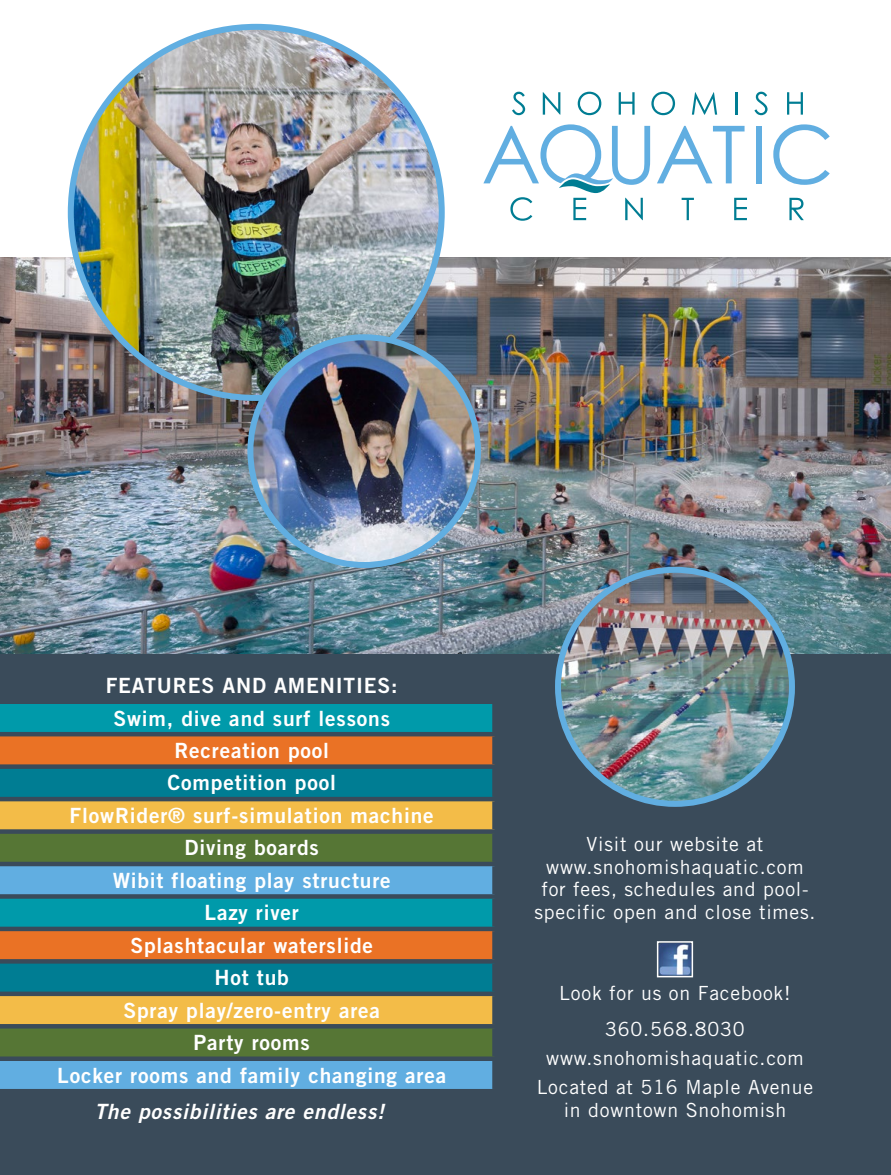
<style>
.page{position:relative;width:891px;height:1175px;background:#fff}
.page>*{position:absolute;margin:0;border:0;box-sizing:border-box;transform-origin:0 0}
.t1{font:21px/32.4px "Trade Gothic LT Std Bd 2";letter-spacing:.04em;color:#fff;text-align:center}
.t2{font:21px "Trade Gothic LT Std Bd 2 Obl";letter-spacing:.04em;color:#fff}
.t3{font:19.5px/22.5px "Trade Gothic LT Std";letter-spacing:.04em;color:#fff;text-align:center}
</style>
<div class="page">
<div style="left:0;top:653px;width:891px;height:521px;background:#3a4b5a"></div>
<img style="left:0;top:258px;width:891px;height:395px">
<img style="left:71px;top:27px;width:371px;height:371px;border-radius:185px">
<div style="left:0;top:704px;width:492px;height:28px;background:#009aaa"></div>
<div style="left:0;top:736px;width:492px;height:28px;background:#ea7225"></div>
<div style="left:0;top:769px;width:492px;height:28px;background:#007d93"></div>
<div style="left:0;top:801px;width:492px;height:28px;background:#f3bc48"></div>
<div style="left:0;top:834px;width:492px;height:27px;background:#567635"></div>
<svg style="left:0;top:866px;width:492px;height:222px;background:#6c9483"></svg>
<svg style="left:0;top:829px;width:495px;height:1px"></svg>
<svg style="left:0;top:894px;width:495px;height:4px"></svg>
<div style="left:0;top:926px;width:497px;height:5px;background:#3a4b5a"></div>
<svg style="left:0;top:959px;width:494px;height:4px"></svg>
<div style="left:0;top:991px;width:497px;height:5px;background:#3a4b5a"></div>
<hr style="left:0;top:1024px;width:497px;height:4px;background:#3a4b5a">
<div style="left:0;top:1056px;width:497px;height:5px;background:#3a4b5a"></div>
<svg style="left:657px;top:126px;width:88px;height:57px"></svg>
<div style="left:756px;top:126px;width:6px;height:57px;background:#61aee1"></div>
<svg style="left:773px;top:124px;width:57px;height:61px"></svg>
<svg style="left:512px;top:92px;width:13px;height:23px"></svg>
<svg style="left:543px;top:92px;width:17px;height:23px"></svg>
<svg style="left:578px;top:92px;width:23px;height:23px"></svg>
<svg style="left:619px;top:92px;width:16px;height:23px"></svg>
<svg style="left:651px;top:92px;width:24px;height:23px"></svg>
<svg style="left:692px;top:92px;width:25px;height:23px"></svg>
<hr style="left:735px;top:92px;width:2px;height:23px;background:#007d93">
<svg style="left:754px;top:92px;width:14px;height:23px"></svg>
<svg style="left:787px;top:92px;width:16px;height:23px"></svg>
<svg style="left:682px;top:198px;width:12px;height:22px"></svg>
<svg style="left:734px;top:198px;width:13px;height:22px"></svg>
<svg style="left:789px;top:198px;width:15px;height:22px"></svg>
<svg style="left:483px;top:124px;width:167px;height:97px"></svg>
<img style="left:660px;top:944px;width:30px;height:30px">
<div style="left:657px;top:941px;width:36px;height:36px;border:2px solid #fff"></div>
<img style="left:250px;top:337px;width:228px;height:228px;border-radius:114px">
<div style="left:247px;top:334px;width:234px;height:234px;border:6px solid #61aee1;border-radius:50%"></div>
<img style="left:558px;top:570px;width:234px;height:234px;border-radius:117px">
<div style="left:555px;top:567px;width:240px;height:240px;border:6px solid #61aee1;border-radius:50%"></div>
<p class="t1" style="left:57px;top:669px;width:390px">FEATURES AND AMENITIES:<br>Swim, dive and surf lessons<br>Recreation pool<br>Competition pool<br>FlowRider® surf-simulation machine<br>Diving boards<br>Wibit floating play structure<br>Lazy river<br>Splashtacular waterslide<br>Hot tub<br>Spray play/zero-entry area<br>Party rooms<br>Locker rooms and family changing area</p>
<p class="t2" style="left:94px;top:1098px;width:291px">The possibilities are endless!</p>
<p class="t3" style="left:535px;top:833px;width:282px">Visit our website at www.snohomishaquatic.com for fees, schedules and pool&shy;specific open and close times.</p>
<p class="t3" style="left:559px;top:974px;width:233px;line-height:36px">Look for us on Facebook!<br>360.568.8030</p>
<p class="t3" style="left:537px;top:1043px;width:278px;line-height:29.2px">www.snohomishaquatic.com<br>Located at 516 Maple Avenue</p>
<p class="t3" style="left:564px;top:1098px;width:224px">in downtown Snohomish</p>
</div>
